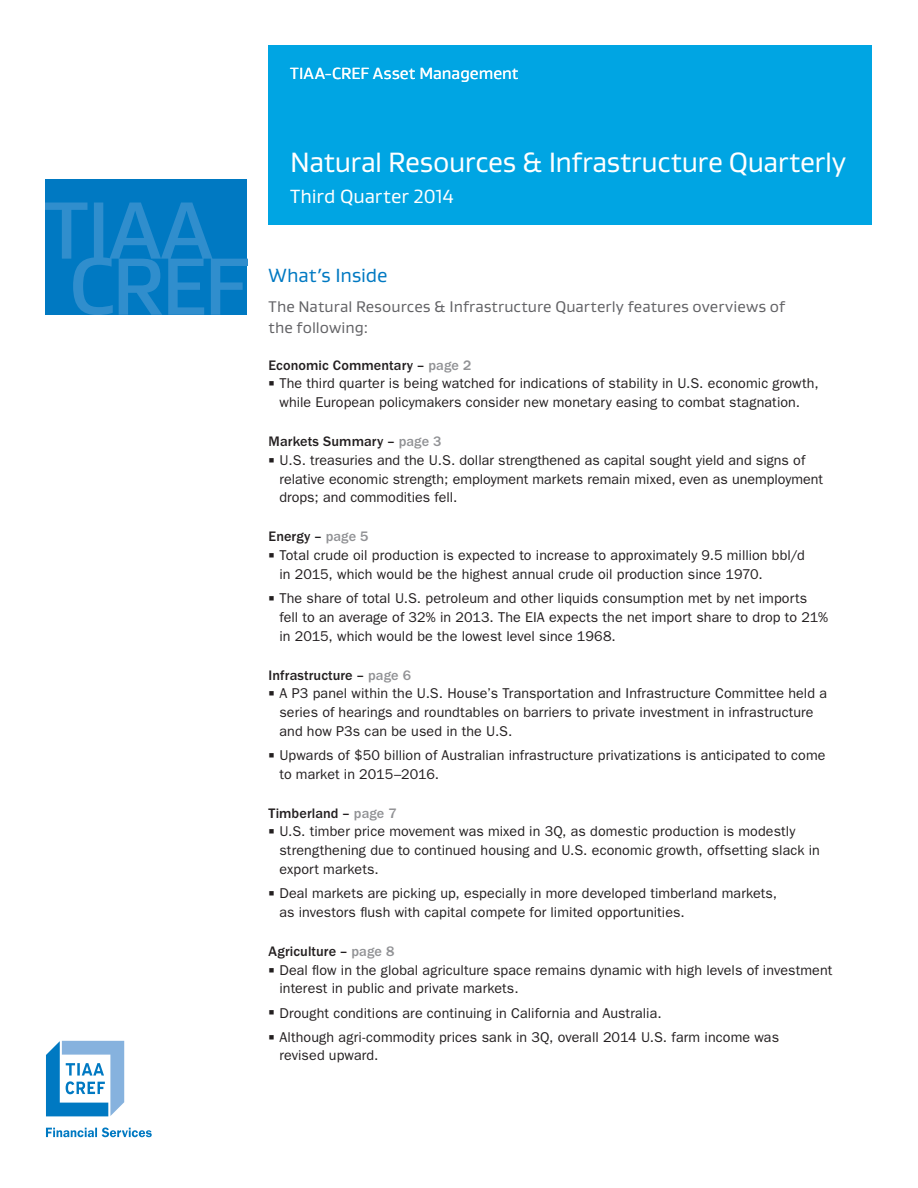
<style>
.page{position:relative;width:918px;height:1188px;background:#fff}
.page>*{position:absolute;margin:0;border:0;box-sizing:border-box;transform-origin:0 0}
.t1{font:28.5px "Gustan";letter-spacing:-.015em;color:#fff}
.t2{font:19.5px "Gustan";letter-spacing:-.005em;color:#fff}
._1E_Head__G_13_16_5{font:19.5px "Gustan";letter-spacing:-.01em;color:#0079c2}
._1H_Division_ID__G_1{font:16.5px "Gustan";color:#fff}
._2A_Intro__G_10_5_14{font:15.75px/21px "Gustan";letter-spacing:.005em;color:#636366}
.t3{font:14.25px/18.8px "ITC Franklin Gothic Std";letter-spacing:.005em;color:#231f20}
._1G_Head__F_9_5_12_5{font:500 14.25px "ITC Franklin Gothic Std";letter-spacing:.005em;color:#231f20}
.s1{color:#919295}
</style>
<div class="page">
<div style="left:269px;top:46px;width:603px;height:179px;background:#00a5e3"></div>
<div style="left:46px;top:179px;width:201px;height:136px;background:#0079c2"></div>
<svg style="left:46px;top:202px;width:201px;height:113px"></svg>
<svg style="left:46px;top:1040px;width:79px;height:77px"></svg>
<svg style="left:46px;top:1128px;width:106px;height:9px"></svg>
<p class="_1H_Division_ID__G_1" style="left:290px;top:62px;width:230px">TIAA-CREF Asset Management</p>
<h1 class="t1" style="left:290px;top:144px;width:558px">Natural Resources &amp; Infrastructure Quarterly</h1>
<h2 class="t2" style="left:290px;top:184px;width:165px">Third Quarter 2014</h2>
<p class="_1E_Head__G_13_16_5" style="left:269px;top:263px;width:121px">What’s Inside</p>
<p class="_2A_Intro__G_10_5_14" style="left:269px;top:296px;width:518px">The Natural Resources &amp; Infrastructure Quarterly features overviews of the following:</p>
<p class="_1G_Head__F_9_5_12_5" style="left:269px;top:357px;width:204px">Economic Commentary – <span class="s1">page 2</span></p>
<p class="t3" style="left:279px;top:374px;width:541px">The third quarter is being watched for indications of stability in U.S. economic growth, while European policymakers consider new monetary easing to combat stagnation.</p>
<p class="_1G_Head__F_9_5_12_5" style="left:269px;top:433px;width:174px">Markets Summary – <span class="s1">page 3</span></p>
<p class="t3" style="left:279px;top:451px;width:545px">U.S. treasuries and the U.S. dollar strengthened as capital sought yield and signs of relative economic strength; employment markets remain mixed, even as unemployment drops; and commodities fell.</p>
<p class="_1G_Head__F_9_5_12_5" style="left:269px;top:529px;width:102px">Energy – <span class="s1">page 5</span></p>
<p class="t3" style="left:279px;top:546px;width:527px">Total crude oil production is expected to increase to approximately 9.5 million bbl/d in 2015, which would be the highest annual crude oil production since 1970.</p>
<p class="t3" style="left:279px;top:589px;width:550px">The share of total U.S. petroleum and other liquids consumption met by net imports fell to an average of 32% in 2013. The EIA expects the net import share to drop to 21% in 2015, which would be the lowest level since 1968.</p>
<p class="_1G_Head__F_9_5_12_5" style="left:269px;top:667px;width:144px">Infrastructure – <span class="s1">page 6</span></p>
<p class="t3" style="left:279px;top:684px;width:549px">A P3 panel within the U.S. House’s Transportation and Infrastructure Committee held a series of hearings and roundtables on barriers to private investment in infrastructure and how P3s can be used in the U.S.</p>
<p class="t3" style="left:279px;top:746px;width:548px">Upwards of $50 billion of Australian infrastructure privatizations is anticipated to come to market in 2015–2016.</p>
<p class="_1G_Head__F_9_5_12_5" style="left:269px;top:805px;width:130px">Timberland – <span class="s1">page 7</span></p>
<p class="t3" style="left:279px;top:822px;width:542px">U.S. timber price movement was mixed in 3Q, as domestic production is modestly strengthening due to continued housing and U.S. economic growth, offsetting slack in export markets.</p>
<p class="t3" style="left:279px;top:884px;width:499px">Deal markets are picking up, especially in more developed timberland markets, as investors flush with capital compete for limited opportunities.</p>
<p class="_1G_Head__F_9_5_12_5" style="left:269px;top:943px;width:127px">Agriculture – <span class="s1">page 8</span></p>
<p class="t3" style="left:279px;top:961px;width:554px">Deal flow in the global agriculture space remains dynamic with high levels of investment interest in public and private markets.</p>
<p class="t3" style="left:279px;top:1003px;width:384px">Drought conditions are continuing in California and Australia.</p>
<p class="t3" style="left:279px;top:1028px;width:501px">Although agri-commodity prices sank in 3Q, overall 2014 U.S. farm income was revised upward.</p>
</div>
